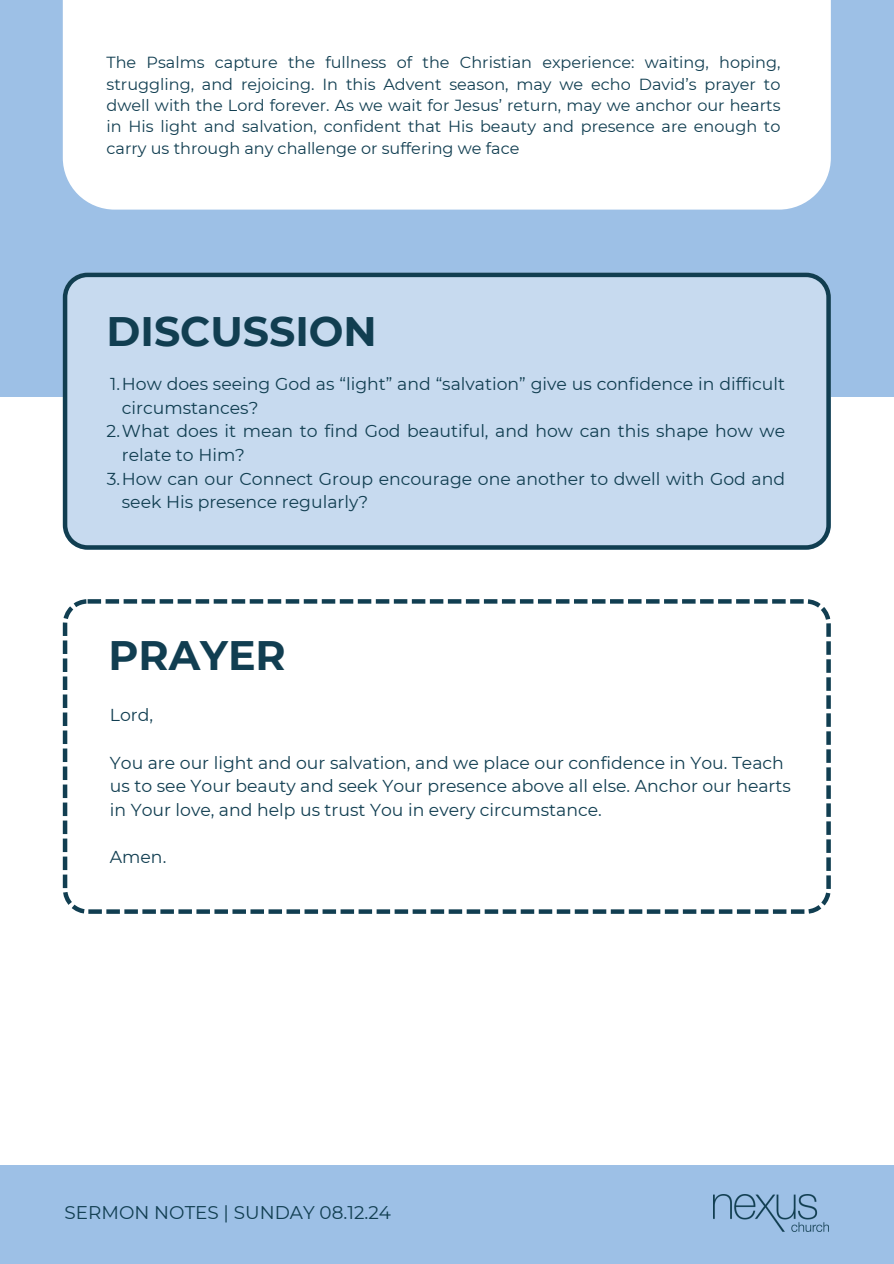
<style>
.page{position:relative;width:894px;height:1264px;background:#fff}
.page>*{position:absolute;margin:0;border:0;box-sizing:border-box;transform-origin:0 0}
.t1{font:700 41.1px "Montserrat";color:#113e51}
.t2{font:18.45px "Montserrat";color:#113e51}
.t3{font:17.25px/23.7px "Montserrat";color:#113e51}
.t4{font:16.05px/21.3px "Montserrat";color:#113e51;text-align:justify}
</style>
<div class="page">
<div style="left:0;top:0;width:892px;height:396px;background:#9dc0e6"></div>
<div style="left:63px;top:273px;width:767px;height:276px;background:#c7daef"></div>
<svg style="left:63px;top:599px;width:767px;height:314px"></svg>
<div style="left:0;top:1165px;width:893px;height:98px;background:#9dc0e6"></div>
<img style="left:713px;top:1194px;width:114px;height:37px">
<div style="left:63px;top:0;width:767px;height:209px;background:#fff"></div>
<h2 class="t4" style="left:106px;top:52px;width:675px">The Psalms capture the fullness of the Christian experience: waiting, hoping, struggling, and rejoicing. In this Advent season, may we echo David’s prayer to dwell with the Lord forever. As we wait for Jesus’ return, may we anchor our hearts in His light and salvation, confident that His beauty and presence are enough to carry us through any challenge or suffering we face</h2>
<p class="t1" style="left:106px;top:306px;width:272px">DISCUSSION</p>
<h1 class="t3" style="left:122px;top:372px;width:664px;text-indent:-12px">1.How does seeing God as “light” and “salvation” give us confidence in difficult circumstances?</h1>
<p class="t3" style="left:122px;top:419px;width:664px;text-indent:-15px">2.What does it mean to find God beautiful, and how can this shape how we relate to Him?</p>
<p class="t3" style="left:122px;top:466px;width:664px;text-indent:-15px">3.How can our Connect Group encourage one another to dwell with God and seek His presence regularly?</p>
<h3 class="t1" style="left:108px;top:630px;width:179px">PRAYER</h3>
<p class="t3" style="left:110px;top:703px;width:45px">Lord,</p>
<h1 class="t3" style="left:110px;top:750px;width:682px">You are our light and our salvation, and we place our confidence in You. Teach us to see Your beauty and seek Your presence above all else. Anchor our hearts in Your love, and help us trust You in every circumstance.</h1>
<h3 class="t3" style="left:110px;top:845px;width:58px">Amen.</h3>
<h3 class="t2" style="left:65px;top:1200px;width:328px">SERMON NOTES | SUNDAY 08.12.24</h3>
</div>
